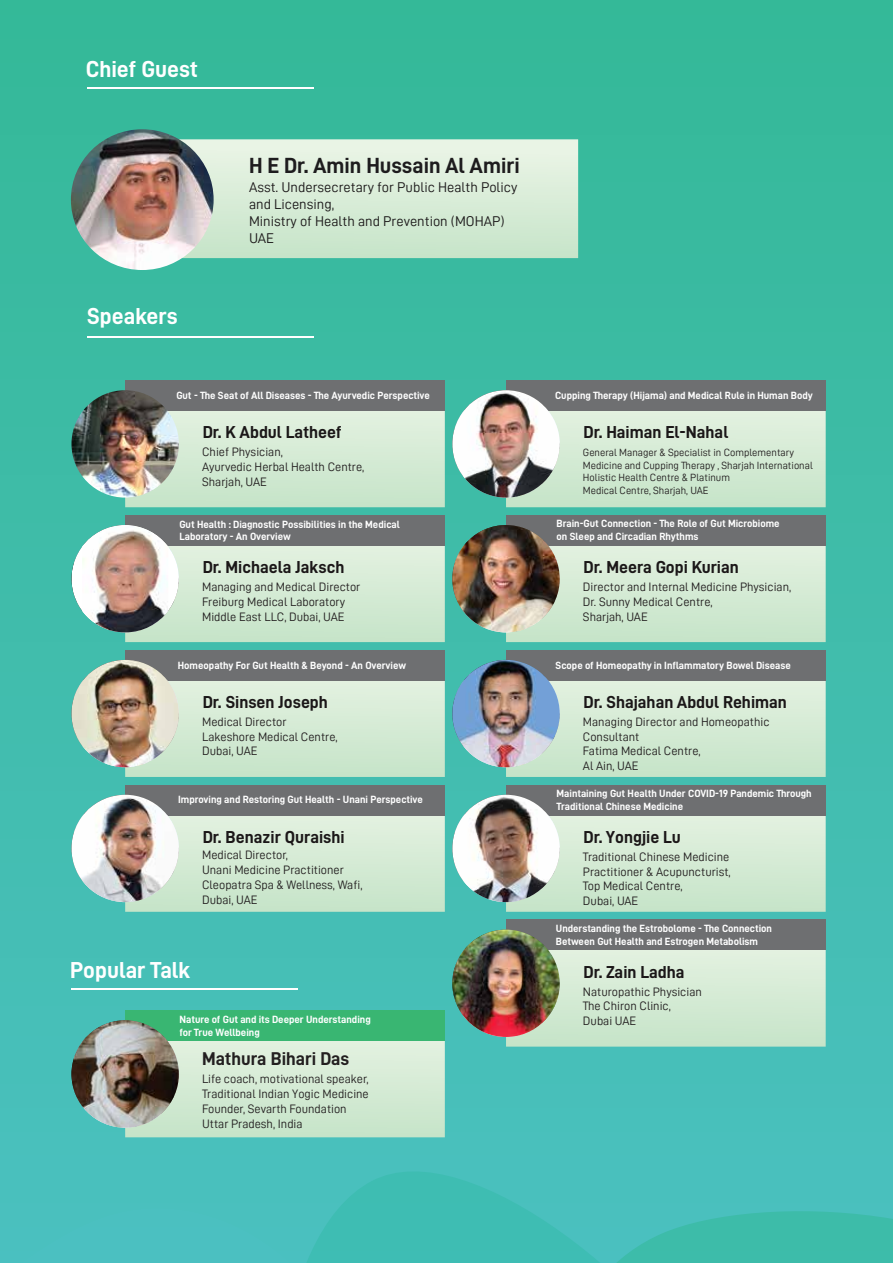
<style>
.page{position:relative;width:893px;height:1263px;background:#fff}
.page>*{position:absolute;margin:0;border:0;box-sizing:border-box;transform-origin:0 0}
.t1{font:23.1px "D DIN Bold";color:#fff}
.t2{font:21.9px "D DIN Bold";color:#1e1c1e}
.t3{font:18.6px "D DIN Bold";color:#231f20}
.t4{font:17.4px "D DIN Bold";color:#1b1718}
.t5{font:14.25px/17.1px "D DIN";color:#1d1a1b}
.t6{font:12.3px/14.7px "D DIN";color:#231f20}
.t7{font:10.5px/12.6px "D DIN Bold";color:#fff}
.t8{font:10.5px/12.6px "D DIN";color:#231f20}
</style>
<div class="page">
<div style="left:0;top:0;width:893px;height:1263px;background:linear-gradient(to bottom,#35b998,#4bc0bf)"></div>
<svg style="left:0;top:1171px;width:893px;height:92px;background:#45beb8"></svg>
<hr style="left:87px;top:87px;width:227px;height:1px;background:#fff">
<hr style="left:72px;top:988px;width:226px;height:1px;background:#fff">
<hr style="left:87px;top:336px;width:227px;height:1px;background:#fff">
<svg style="left:214px;top:139px;width:364px;height:119px;background:#d8ecd7"></svg>
<img style="left:71px;top:129px;width:143px;height:141px">
<svg style="left:506px;top:411px;width:320px;height:96px;background:#d3ead3"></svg>
<div style="left:506px;top:381px;width:320px;height:30px;background:#6e6f71"></div>
<img style="left:452px;top:390px;width:108px;height:108px;border-radius:54px">
<svg style="left:125px;top:411px;width:320px;height:96px;background:#d3ead3"></svg>
<div style="left:125px;top:381px;width:320px;height:30px;background:#6e6f71"></div>
<img style="left:71px;top:390px;width:108px;height:108px;border-radius:54px">
<svg style="left:125px;top:545px;width:320px;height:97px;background:#d2e9d2"></svg>
<div style="left:125px;top:515px;width:320px;height:30px;background:#6e6f71"></div>
<div style="left:71px;top:525px;width:108px;height:107px;background:#fff;border-radius:50%"></div>
<img style="left:82px;top:525px;width:86px;height:107px">
<svg style="left:506px;top:545px;width:320px;height:97px;background:#d2e8d2"></svg>
<div style="left:506px;top:515px;width:320px;height:30px;background:#6e6f71"></div>
<img style="left:452px;top:525px;width:108px;height:107px;border-radius:54px">
<svg style="left:125px;top:680px;width:320px;height:97px;background:#d2e8d2"></svg>
<div style="left:125px;top:650px;width:320px;height:30px;background:#6e6f71"></div>
<img style="left:71px;top:660px;width:108px;height:107px;border-radius:54px">
<svg style="left:506px;top:680px;width:320px;height:97px;background:#d2e8d2"></svg>
<div style="left:506px;top:650px;width:320px;height:30px;background:#6e6f71"></div>
<img style="left:452px;top:660px;width:108px;height:107px;border-radius:54px">
<svg style="left:125px;top:815px;width:320px;height:97px;background:#d2e8d2"></svg>
<div style="left:125px;top:785px;width:320px;height:30px;background:#6e6f71"></div>
<img style="left:71px;top:795px;width:108px;height:107px;border-radius:54px">
<svg style="left:506px;top:815px;width:320px;height:97px;background:#d2e8d2"></svg>
<div style="left:506px;top:785px;width:320px;height:30px;background:#6e6f71"></div>
<img style="left:452px;top:795px;width:108px;height:107px;border-radius:54px">
<svg style="left:506px;top:950px;width:320px;height:97px;background:#d3ead3"></svg>
<div style="left:506px;top:920px;width:320px;height:30px;background:#6e6f71"></div>
<img style="left:452px;top:929px;width:108px;height:108px;border-radius:54px">
<svg style="left:125px;top:1041px;width:320px;height:96px;background:#d4ead4"></svg>
<div style="left:125px;top:1011px;width:320px;height:30px;background:#39b672"></div>
<img style="left:71px;top:1020px;width:108px;height:108px;border-radius:54px">
<h1 class="t1" style="left:86px;top:56px;width:114px">Chief Guest</h1>
<h1 class="t1" style="left:87px;top:303px;width:92px">Speakers</h1>
<h2 class="t2" style="left:249px;top:153px;width:272px">H E Dr. Amin Hussain Al Amiri</h2>
<p class="t5" style="left:249px;top:178px;width:270px">Asst. Undersecretary for Public Health Policy and Licensing,<br>Ministry of Health and Prevention (MOHAP)<br>UAE</p>
<p class="t7" style="left:176px;top:389px;width:255px">Gut - The Seat of All Diseases - The Ayurvedic Perspective</p>
<h3 class="t4" style="left:203px;top:423px;width:140px">Dr. K Abdul Latheef</h3>
<p class="t6" style="left:202px;top:444px;width:164px">Chief Physician,<br>Ayurvedic Herbal Health Centre,<br>Sharjah, UAE</p>
<p class="t7" style="left:180px;top:517px;width:222px">Gut Health : Diagnostic Possibilities in the Medical<br>Laboratory - An Overview</p>
<h3 class="t4" style="left:203px;top:558px;width:143px">Dr. Michaela Jaksch</h3>
<p class="t6" style="left:202px;top:579px;width:160px">Managing and Medical Director<br>Freiburg Medical Laboratory<br>Middle East LLC, Dubai, UAE</p>
<p class="t7" style="left:178px;top:658px;width:230px">Homeopathy For Gut Health &amp; Beyond - An Overview</p>
<h3 class="t4" style="left:203px;top:692px;width:127px">Dr. Sinsen Joseph</h3>
<p class="t6" style="left:202px;top:714px;width:137px">Medical Director<br>Lakeshore Medical Centre,<br>Dubai, UAE</p>
<p class="t7" style="left:178px;top:793px;width:246px">Improving and Restoring Gut Health - Unani Perspective</p>
<h3 class="t4" style="left:203px;top:827px;width:143px">Dr. Benazir Quraishi</h3>
<p class="t6" style="left:202px;top:847px;width:162px">Medical Director,<br>Unani Medicine Practitioner<br>Cleopatra Spa &amp; Wellness, Wafi,<br>Dubai, UAE</p>
<h1 class="t1" style="left:70px;top:957px;width:122px">Popular Talk</h1>
<p class="t7" style="left:180px;top:1013px;width:193px">Nature of Gut and its Deeper Understanding for True Wellbeing</p>
<h3 class="t3" style="left:202px;top:1049px;width:149px">Mathura Bihari Das</h3>
<p class="t6" style="left:202px;top:1071px;width:168px">Life coach, motivational speaker,<br>Traditional Indian Yogic Medicine<br>Founder, Sevarth Foundation<br>Uttar Pradesh, India</p>
<p class="t7" style="left:555px;top:389px;width:259px">Cupping Therapy (Hijama) and Medical Rule in Human Body</p>
<h3 class="t4" style="left:584px;top:423px;width:146px">Dr. Haiman El-Nahal</h3>
<p class="t8" style="left:583px;top:446px;width:231px">General Manager &amp; Specialist in Complementary Medicine and Cupping Therapy , Sharjah International Holistic Health Centre &amp; Platinum<br>Medical Centre, Sharjah, UAE</p>
<p class="t7" style="left:557px;top:517px;width:225px">Brain-Gut Connection - The Role of Gut Microbiome on Sleep and Circadian Rhythms</p>
<h3 class="t4" style="left:584px;top:558px;width:157px">Dr. Meera Gopi Kurian</h3>
<p class="t6" style="left:583px;top:579px;width:210px">Director and Internal Medicine Physician,<br>Dr. Sunny Medical Centre,<br>Sharjah, UAE</p>
<p class="t7" style="left:556px;top:658px;width:237px">Scope of Homeopathy in Inflammatory Bowel Disease</p>
<h3 class="t4" style="left:584px;top:692px;width:205px">Dr. Shajahan Abdul Rehiman</h3>
<p class="t6" style="left:583px;top:714px;width:188px">Managing Director and Homeopathic<br>Consultant<br>Fatima Medical Centre,<br>Al Ain, UAE</p>
<p class="t7" style="left:557px;top:787px;width:257px">Maintaining Gut Health Under COVID-19 Pandemic Through<br>Traditional Chinese Medicine</p>
<h3 class="t4" style="left:584px;top:827px;width:99px">Dr. Yongjie Lu</h3>
<p class="t6" style="left:583px;top:849px;width:149px">Traditional Chinese Medicine<br>Practitioner &amp; Acupuncturist,<br>Top Medical Centre,<br>Dubai, UAE</p>
<p class="t7" style="left:556px;top:922px;width:218px">Understanding the Estrobolome - The Connection<br>Between Gut Health and Estrogen Metabolism</p>
<h3 class="t4" style="left:584px;top:962px;width:102px">Dr. Zain Ladha</h3>
<p class="t6" style="left:583px;top:984px;width:120px">Naturopathic Physician<br>The Chiron Clinic,<br>Dubai UAE</p>
</div>
